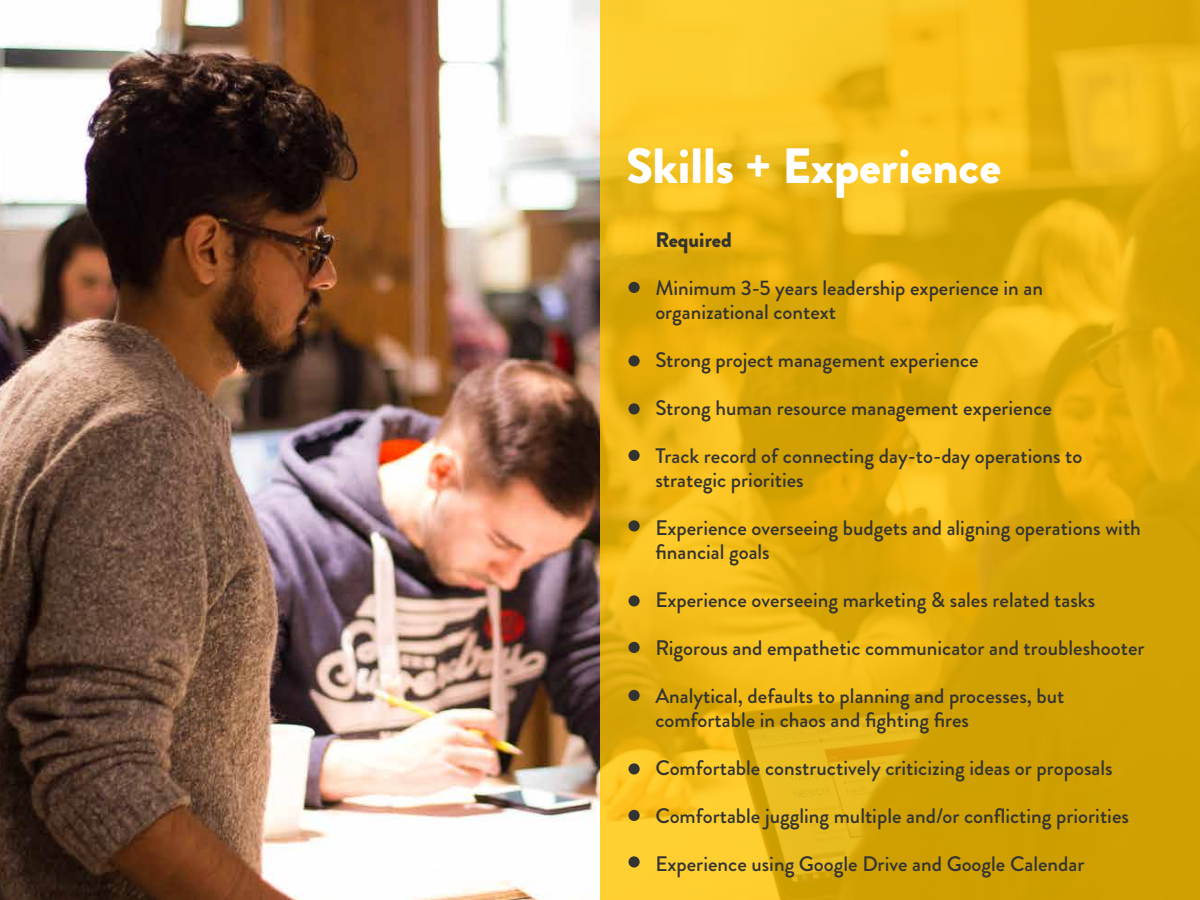
<style>
.page{position:relative;width:1200px;height:900px;background:#fff}
.page>*{position:absolute;margin:0;border:0;box-sizing:border-box;transform-origin:0 0}
.t1{font:900 49.5px "Brandon Grotesque";color:#fff}
.t2{font:500 21px/24px "Brandon Grotesque";color:#333332}
.t3{font:900 21px "Brandon Grotesque";color:#333332}
</style>
<div class="page">
<img style="left:0;top:0;width:600px;height:900px">
<svg style="left:600px;top:0;width:600px;height:900px;background:#e5b110"></svg>
<div style="left:629px;top:282px;width:11px;height:11px;background:#333332;border-radius:50%"></div>
<div style="left:629px;top:355px;width:11px;height:12px;background:#333332;border-radius:50%"></div>
<div style="left:629px;top:520px;width:11px;height:12px;background:#333332;border-radius:50%"></div>
<div style="left:629px;top:595px;width:11px;height:12px;background:#333332;border-radius:50%"></div>
<div style="left:629px;top:403px;width:11px;height:12px;background:#333332;border-radius:50%"></div>
<div style="left:629px;top:690px;width:11px;height:11px;background:#333332;border-radius:50%"></div>
<div style="left:629px;top:450px;width:11px;height:11px;background:#333332;border-radius:50%"></div>
<div style="left:629px;top:642px;width:11px;height:11px;background:#333332;border-radius:50%"></div>
<div style="left:629px;top:763px;width:11px;height:12px;background:#333332;border-radius:50%"></div>
<div style="left:629px;top:810px;width:11px;height:11px;background:#333332;border-radius:50%"></div>
<div style="left:629px;top:856px;width:11px;height:12px;background:#333332;border-radius:50%"></div>
<h1 class="t1" style="left:626px;top:131px;width:376px">Skills + Experience</h1>
<p class="t3" style="left:655px;top:225px;width:78px">Required</p>
<p class="t2" style="left:655px;top:276px;width:389px">Minimum 3-5 years leadership experience in an organizational context</p>
<p class="t2" style="left:655px;top:348px;width:325px">Strong project management experience</p>
<p class="t2" style="left:655px;top:396px;width:398px">Strong human resource management experience</p>
<p class="t2" style="left:655px;top:444px;width:429px">Track record of connecting day-to-day operations to strategic priorities</p>
<p class="t2" style="left:655px;top:516px;width:487px">Experience overseeing budgets and aligning operations with financial goals</p>
<p class="t2" style="left:655px;top:588px;width:441px">Experience overseeing marketing &amp; sales related tasks</p>
<p class="t2" style="left:655px;top:636px;width:491px">Rigorous and empathetic communicator and troubleshooter</p>
<p class="t2" style="left:655px;top:684px;width:411px">Analytical, defaults to planning and processes, but comfortable in chaos and fighting fires</p>
<p class="t2" style="left:655px;top:756px;width:459px">Comfortable constructively criticizing ideas or proposals</p>
<p class="t2" style="left:655px;top:804px;width:475px">Comfortable juggling multiple and/or conflicting priorities</p>
<p class="t2" style="left:655px;top:852px;width:431px">Experience using Google Drive and Google Calendar</p>
</div>
